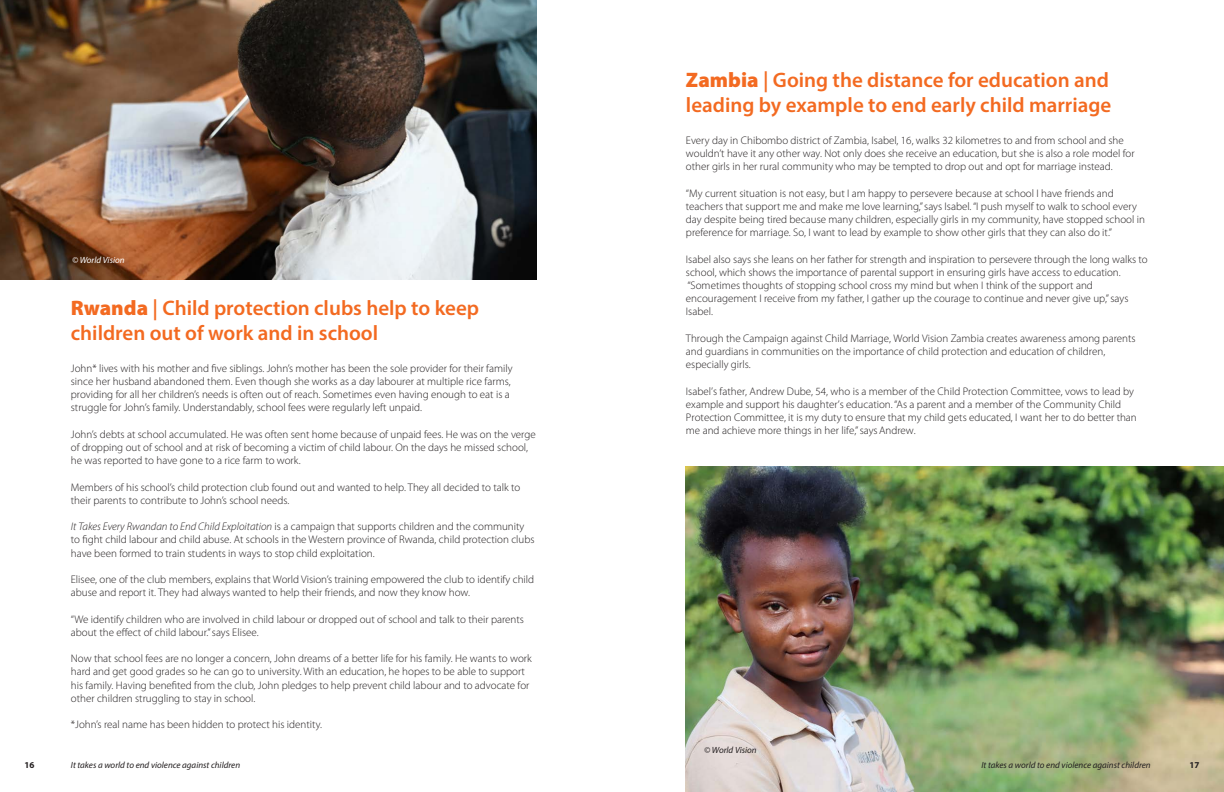
<style>
.page{position:relative;width:1224px;height:792px;background:#fff}
.page>*{position:absolute;margin:0;border:0;box-sizing:border-box;transform-origin:0 0}
.t1{font:600 21px/25.2px "Myriad Pro";color:#f36a21}
.t2{font:300 11px/13.2px "Myriad Pro";color:#231f20}
.t3{font:italic 9px "Myriad Pro";color:#231f20}
.t4{font:italic 9px "Myriad Pro";color:#fff}
.t5{font:700 9px "Myriad Pro";color:#231f20}
.s1{font-weight:900}
.s2{font-style:italic}
</style>
<div class="page">
<img style="left:0;top:0;width:537px;height:279px">
<img style="left:686px;top:466px;width:538px;height:326px">
<p class="t4" style="left:72px;top:254px;width:54px">© World Vision</p>
<p class="t1" style="left:71px;top:295px;width:410px"><span class="s1">Rwanda</span> | Child protection clubs help to keep children out of work and in school</p>
<p class="t2" style="left:71px;top:361px;width:443px">John* lives with his mother and five siblings. John’s mother has been the sole provider for their family since her husband abandoned them. Even though she works as a day labourer at multiple rice farms, providing for all her children’s needs is often out of reach. Sometimes even having enough to eat is a struggle for John’s family. Understandably, school fees were regularly left unpaid.</p>
<p class="t2" style="left:71px;top:427px;width:466px">John’s debts at school accumulated. He was often sent home because of unpaid fees. He was on the verge of dropping out of school and at risk of becoming a victim of child labour. On the days he missed school, he was reported to have gone to a rice farm to work.</p>
<p class="t2" style="left:71px;top:480px;width:451px">Members of his school’s child protection club found out and wanted to help. They all decided to talk to their parents to contribute to John’s school needs.</p>
<p class="t2" style="left:71px;top:520px;width:465px"><span class="s2">It Takes Every Rwandan to End Child Exploitation</span> is a campaign that supports children and the community to fight child labour and child abuse. At schools in the Western province of Rwanda, child protection clubs have been formed to train students in ways to stop child exploitation.</p>
<p class="t2" style="left:71px;top:573px;width:465px">Elisee, one of the club members, explains that World Vision’s training empowered the club to identify child abuse and report it. They had always wanted to help their friends, and now they know how.</p>
<p class="t2" style="left:71px;top:612px;width:455px">“We identify children who are involved in child labour or dropped out of school and talk to their parents about the effect of child labour.” says Elisee.</p>
<p class="t2" style="left:71px;top:652px;width:462px">Now that school fees are no longer a concern, John dreams of a better life for his family. He wants to work hard and get good grades so he can go to university. With an education, he hopes to be able to support his family. Having benefited from the club, John pledges to help prevent child labour and to advocate for other children struggling to stay in school.</p>
<p class="t2" style="left:71px;top:718px;width:253px">*John’s real name has been hidden to protect his identity.</p>
<p class="t1" style="left:686px;top:66px;width:427px"><span class="s1">Zambia</span> | Going the distance for education and leading by example to end early child marriage</p>
<p class="t2" style="left:686px;top:133px;width:450px">Every day in Chibombo district of Zambia, Isabel, 16, walks 32 kilometres to and from school and she wouldn’t have it any other way. Not only does she receive an education, but she is also a role model for other girls in her rural community who may be tempted to drop out and opt for marriage instead.</p>
<p class="t2" style="left:686px;top:186px;width:461px">“My current situation is not easy, but I am happy to persevere because at school I have friends and teachers that support me and make me love learning,” says Isabel. “I push myself to walk to school every day despite being tired because many children, especially girls in my community, have stopped school in preference for marriage. So, I want to lead by example to show other girls that they can also do it.”</p>
<p class="t2" style="left:686px;top:252px;width:463px">Isabel also says she leans on her father for strength and inspiration to persevere through the long walks to school, which shows the importance of parental support in ensuring girls have access to education. “Sometimes thoughts of stopping school cross my mind but when I think of the support and encouragement I receive from my father, I gather up the courage to continue and never give up,” says Isabel.</p>
<p class="t2" style="left:686px;top:331px;width:451px">Through the Campaign against Child Marriage, World Vision Zambia creates awareness among parents and guardians in communities on the importance of child protection and education of children, especially girls.</p>
<p class="t2" style="left:686px;top:384px;width:452px">Isabel’s father, Andrew Dube, 54, who is a member of the Child Protection Committee, vows to lead by example and support his daughter’s education. “As a parent and a member of the Community Child Protection Committee, it is my duty to ensure that my child gets educated, I want her to do better than me and achieve more things in her life,” says Andrew.</p>
<p class="t3" style="left:704px;top:744px;width:54px">© World Vision</p>
<p class="t5" style="left:25px;top:760px;width:11px">16</p>
<p class="t3" style="left:71px;top:760px;width:171px">It takes a world to end violence against children</p>
<p class="t3" style="left:981px;top:760px;width:171px">It takes a world to end violence against children</p>
<p class="t5" style="left:1189px;top:760px;width:11px">17</p>
</div>
